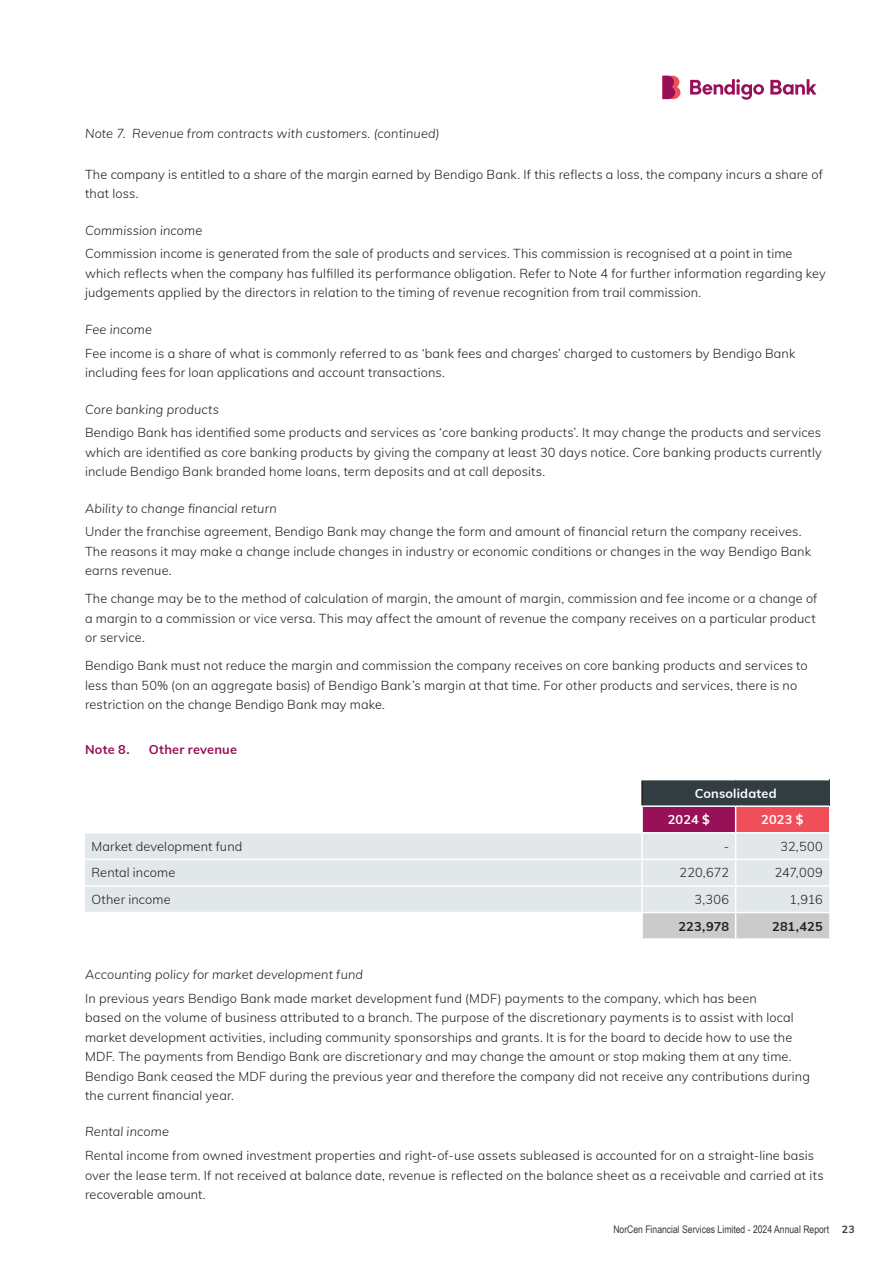
<style>
.page{position:relative;width:893px;height:1263px;background:#fff}
.page>*{position:absolute;margin:0;border:0;box-sizing:border-box;transform-origin:0 0}
.t1{font:300 12.75px/19.5px "Muli";letter-spacing:.01em;color:#231f20}
.t2{font:italic 300 12.75px "Muli";letter-spacing:.01em;color:#231f20}
.t3{font:700 12.75px/26.5px "Muli";letter-spacing:.015em;color:#fff}
.t4{font:700 12.75px "Muli";letter-spacing:.015em;color:#971058}
.t5{font:700 12.75px "Muli";letter-spacing:.01em;color:#231f20}
.t6{font:10.5px "Arial Narrow";color:#323d42}
.s1{font-family:"Muli";font-weight:700}
</style>
<div class="page">
<svg style="left:690px;top:79px;width:74px;height:21px"></svg>
<svg style="left:770px;top:79px;width:46px;height:16px"></svg>
<svg style="left:662px;top:76px;width:18px;height:23px"></svg>
<div style="left:642px;top:780px;width:187px;height:26px;background:#323d42"></div>
<hr style="left:641px;top:780px;width:2px;height:25px;background:#231f20">
<hr style="left:642px;top:805px;width:94px;height:2px;background:#fff">
<hr style="left:736px;top:805px;width:93px;height:2px;background:#fff">
<svg style="left:85px;top:807px;width:744px;height:131px"></svg>
<p class="t2" style="left:85px;top:125px;width:356px">Note 7. Revenue from contracts with customers. (continued)</p>
<p class="t1" style="left:85px;top:164px;width:739px">The company is entitled to a share of the margin earned by Bendigo Bank. If this reflects a loss, the company incurs a share of that loss.</p>
<p class="t2" style="left:85px;top:221px;width:119px">Commission income</p>
<p class="t1" style="left:85px;top:243px;width:742px">Commission income is generated from the sale of products and services. This commission is recognised at a point in time which reflects when the company has fulfilled its performance obligation. Refer to Note 4 for further information regarding key judgements applied by the directors in relation to the timing of revenue recognition from trail commission.</p>
<p class="t2" style="left:85px;top:320px;width:68px">Fee income</p>
<p class="t1" style="left:85px;top:343px;width:712px">Fee income is a share of what is commonly referred to as ‘bank fees and charges’ charged to customers by Bendigo Bank including fees for loan applications and account transactions.</p>
<p class="t2" style="left:85px;top:400px;width:136px">Core banking products</p>
<p class="t1" style="left:85px;top:422px;width:738px;text-align:justify">Bendigo Bank has identified some products and services as ‘core banking products’. It may change the products and services which are identified as core banking products by giving the company at least 30 days notice. Core banking products currently include Bendigo Bank branded home loans, term deposits and at call deposits.</p>
<p class="t2" style="left:85px;top:499px;width:193px">Ability to change financial return</p>
<p class="t1" style="left:85px;top:521px;width:727px">Under the franchise agreement, Bendigo Bank may change the form and amount of financial return the company receives.<br>The reasons it may make a change include changes in industry or economic conditions or changes in the way Bendigo Bank earns revenue.</p>
<p class="t1" style="left:85px;top:588px;width:734px">The change may be to the method of calculation of margin, the amount of margin, commission and fee income or a change of a margin to a commission or vice versa. This may affect the amount of revenue the company receives on a particular product or service.</p>
<p class="t1" style="left:85px;top:655px;width:724px">Bendigo Bank must not reduce the margin and commission the company receives on core banking products and services to less than 50% (on an aggregate basis) of Bendigo Bank’s margin at that time. For other products and services, there is no restriction on the change Bendigo Bank may make.</p>
<p class="t4" style="left:85px;top:740px;width:46px">Note 8.</p>
<p class="t4" style="left:149px;top:740px;width:90px">Other revenue</p>
<p class="t3" style="left:668px;top:779px;width:110px;text-indent:27px">Consolidated<br>2024 $</p>
<p class="t3" style="left:761px;top:806px;width:44px">2023 $</p>
<p class="t1" style="left:91px;top:836px;width:152px">Market development fund</p>
<p class="t1" style="left:724px;top:836px;width:7px">-</p>
<p class="t1" style="left:780px;top:836px;width:44px">32,500</p>
<p class="t1" style="left:91px;top:862px;width:85px">Rental income</p>
<p class="t1" style="left:680px;top:862px;width:51px">220,672</p>
<p class="t1" style="left:775px;top:862px;width:50px">247,009</p>
<p class="t1" style="left:91px;top:889px;width:81px">Other income</p>
<p class="t1" style="left:694px;top:889px;width:36px">3,306</p>
<p class="t1" style="left:789px;top:889px;width:35px">1,916</p>
<p class="t5" style="left:678px;top:917px;width:52px">223,978</p>
<p class="t5" style="left:772px;top:917px;width:52px">281,425</p>
<p class="t2" style="left:85px;top:965px;width:280px">Accounting policy for market development fund</p>
<p class="t1" style="left:85px;top:987px;width:726px">In previous years Bendigo Bank made market development fund (MDF) payments to the company, which has been<br>based on the volume of business attributed to a branch. The purpose of the discretionary payments is to assist with local market development activities, including community sponsorships and grants. It is for the board to decide how to use the MDF. The payments from Bendigo Bank are discretionary and may change the amount or stop making them at any time.<br>Bendigo Bank ceased the MDF during the previous year and therefore the company did not receive any contributions during the current financial year.</p>
<p class="t2" style="left:85px;top:1122px;width:85px">Rental income</p>
<p class="t1" style="left:85px;top:1145px;width:740px">Rental income from owned investment properties and right-of-use assets subleased is accounted for on a straight-line basis over the lease term. If not received at balance date, revenue is reflected on the balance sheet as a receivable and carried at its recoverable amount.</p>
<p class="t6" style="left:613px;top:1222px;width:243px">NorCen Financial Services Limited - 2024 Annual Report <span class="s1">23</span></p>
</div>
